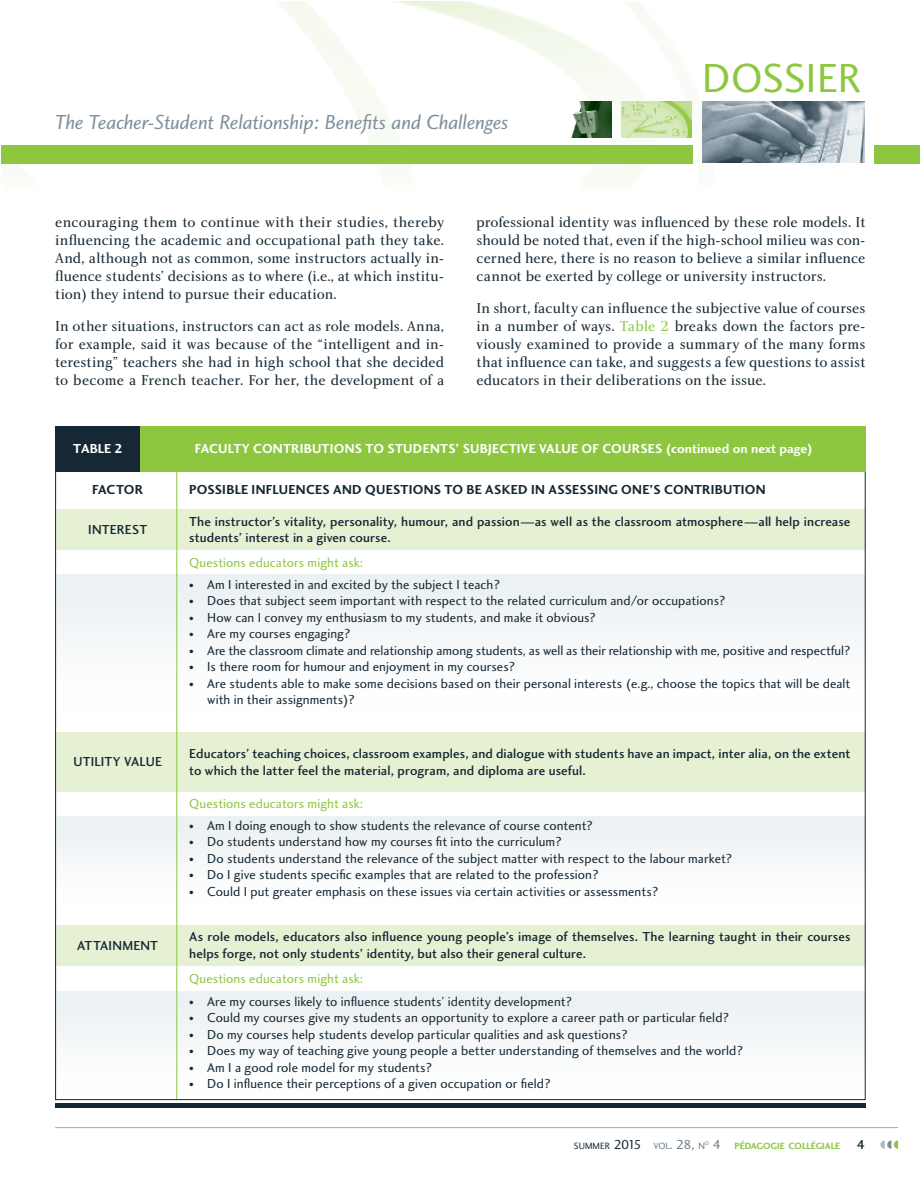
<style>
.page{position:relative;width:921px;height:1189px;background:#fff}
.page>*{position:absolute;margin:0;border:0;box-sizing:border-box;transform-origin:0 0}
.t1{font:42px "Charlotte Sans Book Plain";letter-spacing:.005em;color:#8dc73f}
.t2{font:21px "Charlotte Sans Book Italic Plain";letter-spacing:-.01em;color:#7e8f9b}
.t3{font:15px/18px "Charlotte Book Plain";color:#162834;text-align:justify}
.t4{font:13.5px/16.5px "Charlotte Sans Book Plain";letter-spacing:.005em;color:#162834}
.t5{font:13.5px/16.5px "Charlotte Sans Medium Plain";letter-spacing:.01em;color:#162834}
.Article__OK{font:13.5px "Charlotte Sans Bold Plain";letter-spacing:.015em;color:#fff}
.t6{font:13.5px "Charlotte Sans Book Plain";letter-spacing:.01em;color:#8dc73f}
.t7{font:13.5px "Charlotte Sans Bold Plain";letter-spacing:.02em;color:#162834}
.t8{font:9.45px "Charlotte Sans Bold Plain";color:#8dc73f}
.t9{font:9.45px "Charlotte Sans Book Plain";color:#162834}
.t10{font:5.55px "Charlotte Sans Book Plain";color:#6a7c89}
.s1{color:#8dc73f}
.s2{font-size:10.5px}
.s3{font-size:13.5px}
.s4{color:#6a7c89}
.s5{font-size:13.5px;color:#6a7c89}
.s6{font-family:"Charlotte Sans Book Plain";font-size:13.5px;color:#6a7c89}
.s7{font-family:"Charlotte Sans Medium Plain";font-size:13.5px;color:#162834}
</style>
<div class="page">
<img style="left:1px;top:1px;width:903px;height:184px">
<img style="left:703px;top:102px;width:161px;height:61px">
<img style="left:541px;top:102px;width:70px;height:36px">
<img style="left:621px;top:102px;width:70px;height:36px">
<svg style="left:880px;top:1140px;width:18px;height:9px"></svg>
<hr style="left:55px;top:1127px;width:843px;height:1px;background:#8dc73f">
<div style="left:873px;top:145px;width:46px;height:18px;background:#8dc73f"></div>
<div style="left:1px;top:145px;width:691px;height:18px;background:#8dc73f"></div>
<img style="left:904px;top:163px;width:15px;height:1px">
<div style="left:55px;top:509px;width:810px;height:41px;background:#e6f1d4"></div>
<div style="left:55px;top:574px;width:810px;height:138px;background:#f5f8f9"></div>
<div style="left:55px;top:816px;width:810px;height:89px;background:#f5f8f9"></div>
<div style="left:55px;top:732px;width:810px;height:59px;background:#e6f1d4"></div>
<div style="left:55px;top:991px;width:810px;height:105px;background:#f5f8f9"></div>
<div style="left:55px;top:925px;width:810px;height:41px;background:#e6f1d4"></div>
<hr style="left:176px;top:461px;width:1px;height:639px;background:#8dc73f">
<hr style="left:55px;top:1104px;width:810px;height:4px;background:#162834">
<div style="left:55px;top:426px;width:88px;height:46px;background:#162834"></div>
<div style="left:141px;top:426px;width:724px;height:46px;background:#8dc73f"></div>
<p class="t2" style="left:55px;top:109px;width:455px">The Teacher-Student Relationship: Benefits and Challenges</p>
<p class="t1" style="left:702px;top:53px;width:161px">DOSSIER</p>
<p class="t3" style="left:55px;top:213px;width:390px">encouraging them to continue with their studies, thereby influencing the academic and occupational path they take.<br>And, although not as common, some instructors actually in&shy;fluence students’ decisions as to where (i.e., at which institu&shy;tion) they intend to pursue their education.</p>
<p class="t3" style="left:55px;top:317px;width:390px">In other situations, instructors can act as role models. Anna, for example, said it was because of the “intelligent and in&shy;teresting” teachers she had in high school that she decided to become a French teacher. For her, the development of a</p>
<p class="t3" style="left:476px;top:213px;width:390px">professional identity was influenced by these role models. It should be noted that, even if the high-school milieu was con&shy;cerned here, there is no reason to believe a similar influence cannot be exerted by college or university instructors.</p>
<p class="t3" style="left:476px;top:299px;width:390px">In short, faculty can influence the subjective value of courses in a number of ways. <span class="s1">Table 2</span> breaks down the factors pre&shy;viously examined to provide a summary of the many forms that influence can take, and suggests a few questions to assist educators in their deliberations on the issue.</p>
<p class="Article__OK" style="left:73px;top:441px;width:51px">TABLE 2</p>
<p class="Article__OK" style="left:195px;top:441px;width:619px">FACULTY CONTRIBUTIONS TO STUDENTS’ SUBJECTIVE VALUE OF COURSES (continued on next page)</p>
<p class="t7" style="left:92px;top:481px;width:52px">FACTOR</p>
<p class="t7" style="left:189px;top:481px;width:578px">POSSIBLE INFLUENCES AND QUESTIONS TO BE ASKED IN ASSESSING ONE’S CONTRIBUTION</p>
<p class="t5" style="left:88px;top:521px;width:60px">INTEREST</p>
<p class="t5" style="left:189px;top:513px;width:662px">The instructor’s vitality, personality, humour, and passion—as well as the classroom atmosphere—all help increase students’ interest in a given course.</p>
<p class="t6" style="left:189px;top:555px;width:175px">Questions educators might ask:</p>
<p class="t4" style="left:189px;top:576px;width:312px"><span class="s2">•</span> Am I interested in and excited by the subject I teach?</p>
<p class="t4" style="left:189px;top:592px;width:538px"><span class="s2">•</span> Does that subject seem important with respect to the related curriculum and/or occupations?</p>
<p class="t4" style="left:189px;top:609px;width:408px"><span class="s2">•</span> How can I convey my enthusiasm to my students, and make it obvious?</p>
<p class="t4" style="left:189px;top:625px;width:163px"><span class="s2">•</span> Are my courses engaging?</p>
<p class="t4" style="left:189px;top:642px;width:662px"><span class="s2">•</span> Are the classroom climate and relationship among students, as well as their relationship with me, positive and respectful?</p>
<p class="t4" style="left:189px;top:658px;width:327px"><span class="s2">•</span> Is there room for humour and enjoyment in my courses?</p>
<p class="t4" style="left:207px;top:675px;width:644px;text-indent:-18px"><span class="s2">•</span> Are students able to make some decisions based on their personal interests (e.g., choose the topics that will be dealt with in their assignments)?</p>
<p class="t5" style="left:73px;top:753px;width:90px">UTILITY VALUE</p>
<p class="t5" style="left:189px;top:745px;width:662px">Educators’ teaching choices, classroom examples, and dialogue with students have an impact, inter alia, on the extent to which the latter feel the material, program, and diploma are useful.</p>
<p class="t6" style="left:189px;top:795px;width:175px">Questions educators might ask:</p>
<p class="t4" style="left:189px;top:817px;width:405px"><span class="s2">•</span> Am I doing enough to show students the relevance of course content?</p>
<p class="t4" style="left:189px;top:833px;width:374px"><span class="s2">•</span> Do students understand how my courses fit into the curriculum?</p>
<p class="t4" style="left:189px;top:850px;width:544px"><span class="s2">•</span> Do students understand the relevance of the subject matter with respect to the labour market?</p>
<p class="t4" style="left:189px;top:866px;width:411px"><span class="s2">•</span> Do I give students specific examples that are related to the profession?</p>
<p class="t4" style="left:189px;top:883px;width:470px"><span class="s2">•</span> Could I put greater emphasis on these issues via certain activities or assessments?</p>
<p class="t5" style="left:77px;top:937px;width:82px">ATTAINMENT</p>
<p class="t5" style="left:189px;top:929px;width:662px">As role models, educators also influence young people’s image of themselves. The learning taught in their courses helps forge, not only students’ identity, but also their general culture.</p>
<p class="t6" style="left:189px;top:971px;width:175px">Questions educators might ask:</p>
<p class="t4" style="left:189px;top:993px;width:384px"><span class="s2">•</span> Are my courses likely to influence students’ identity development?</p>
<p class="t4" style="left:189px;top:1009px;width:541px"><span class="s2">•</span> Could my courses give my students an opportunity to explore a career path or particular field?</p>
<p class="t4" style="left:189px;top:1026px;width:440px"><span class="s2">•</span> Do my courses help students develop particular qualities and ask questions?</p>
<p class="t4" style="left:189px;top:1042px;width:555px"><span class="s2">•</span> Does my way of teaching give young people a better understanding of themselves and the world?</p>
<p class="t4" style="left:189px;top:1059px;width:244px"><span class="s2">•</span> Am I a good role model for my students?</p>
<p class="t4" style="left:189px;top:1075px;width:363px"><span class="s2">•</span> Do I influence their perceptions of a given occupation or field?</p>
<p class="t9" style="left:574px;top:1140px;width:132px">SUMMER <span class="s3">2015</span> <span class="s4">VOL</span><span class="s5">. 28,</span> <span class="s4">N</span></p>
<p class="t10" style="left:705px;top:1139px;width:6px">O</p>
<p class="t8" style="left:712px;top:1140px;width:154px"><span class="s6">4</span> PÉDAGOGIE COLLÉGIALE <span class="s7">4</span></p>
</div>
